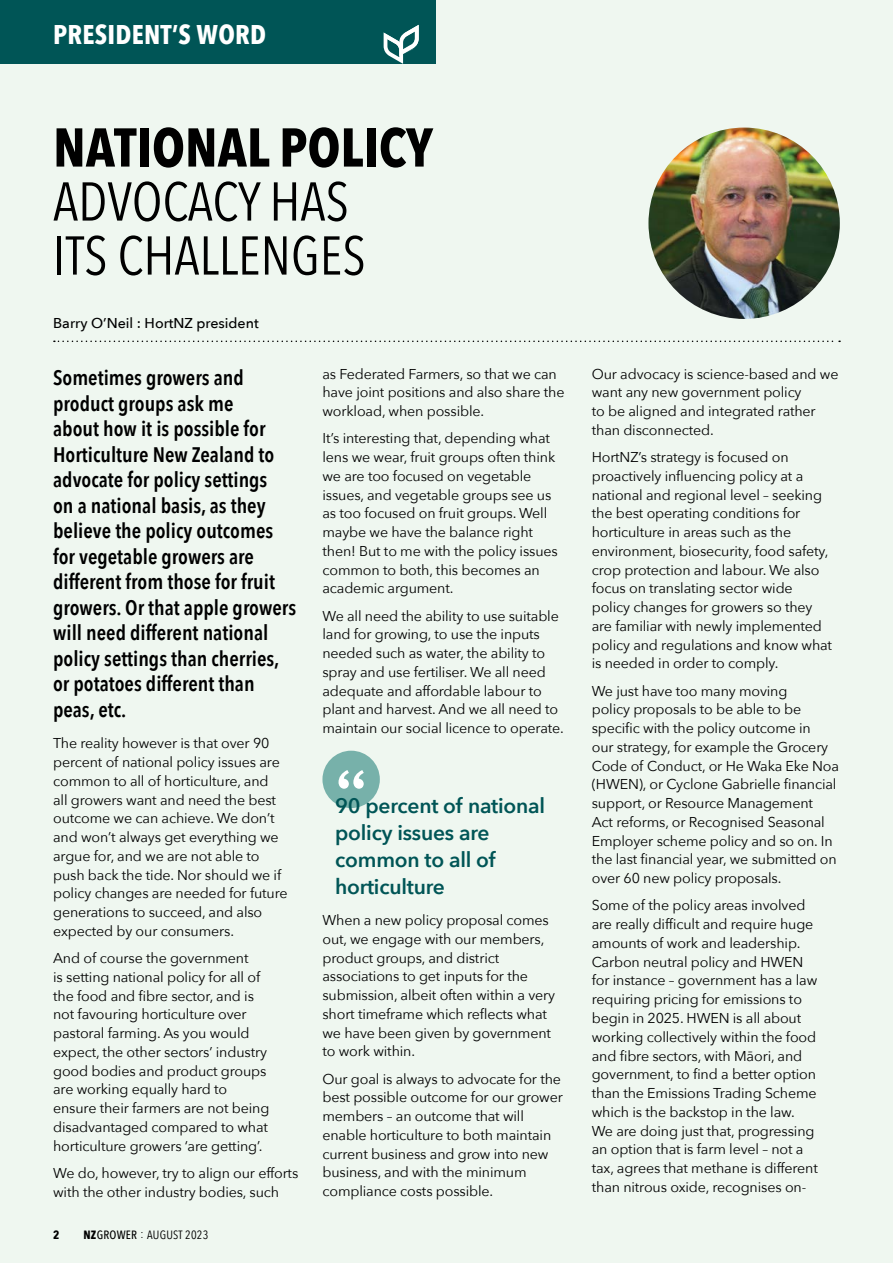
<style>
.page{position:relative;width:893px;height:1263px;background:#eff7f0}
.page>*{position:absolute;margin:0;border:0;box-sizing:border-box;transform-origin:0 0}
.t1{font:54px/54px "Avenir Next Condensed";color:#000}
.t2{font:700 54px "Avenir Next Condensed";color:#000}
.t3{font:700 27px "Avenir Next Condensed";letter-spacing:.01em;color:#fff}
.t4{font:600 21px/25.5px "Avenir Next Condensed";color:#000}
.t5{font:600 21px/27px "Avenir Next";letter-spacing:-.01em;color:#005556}
.t6{font:14.25px/18.8px "Avenir Next";letter-spacing:-.01em;color:#000}
.t7{font:500 14.25px "Avenir Next";color:#000}
.t8{font:12px "Avenir Next Condensed";letter-spacing:.02em;color:#000}
.t9{font:700 12px "Avenir Next Condensed";color:#000}
.s1{font-weight:700}
.s2{font-weight:500}
</style>
<div class="page">
<div style="left:0;top:0;width:436px;height:64px;background:#005556"></div>
<svg style="left:384px;top:25px;width:35px;height:39px"></svg>
<div style="left:322px;top:751px;width:58px;height:57px;background:#77b1aa;border-radius:50%"></div>
<svg style="left:338px;top:770px;width:26px;height:19px"></svg>
<img style="left:648px;top:128px;width:192px;height:191px;border-radius:96px">
<svg style="left:54px;top:341px;width:786px;height:1px"></svg>
<h2 class="t3" style="left:53px;top:18px;width:214px">PRESIDENT’S WORD</h2>
<h1 class="t2" style="left:53px;top:115px;width:381px">NATIONAL POLICY</h1>
<h1 class="t1" style="left:53px;top:172px;width:314px">ADVOCACY HAS<br>ITS CHALLENGES</h1>
<p class="t7" style="left:53px;top:311px;width:207px">Barry O’Neil : HortNZ president</p>
<p class="t4" style="left:53px;top:365px;width:244px">Sometimes growers and product groups ask me<br>about how it is possible for<br>Horticulture New Zealand to advocate for policy settings<br>on a national basis, as they believe the policy outcomes for vegetable growers are different from those for fruit growers. Or that apple growers will need different national policy settings than cherries, or potatoes different than peas, etc.</p>
<p class="t6" style="left:53px;top:733px;width:236px">The reality however is that over 90 percent of national policy issues are common to all of horticulture, and<br>all growers want and need the best outcome we can achieve. We don’t and won’t always get everything we argue for, and we are not able to push back the tide. Nor should we if policy changes are needed for future generations to succeed, and also expected by our consumers.</p>
<p class="t6" style="left:53px;top:948px;width:218px">And of course the government<br>is setting national policy for all of the food and fibre sector, and is not favouring horticulture over pastoral farming. As you would expect, the other sectors’ industry good bodies and product groups are working equally hard to ensure their farmers are not being disadvantaged compared to what horticulture growers ‘are getting’.</p>
<p class="t6" style="left:53px;top:1163px;width:247px">We do, however, try to align our efforts with the other industry bodies, such</p>
<p class="t9" style="left:53px;top:1228px;width:8px">2</p>
<p class="t8" style="left:83px;top:1225px;width:126px"><span class="s1">NZ</span><span class="s2">GROWER</span> : AUGUST 2023</p>
<p class="t6" style="left:322px;top:364px;width:244px">as Federated Farmers, so that we can have joint positions and also share the workload, when possible.</p>
<p class="t6" style="left:322px;top:428px;width:237px">It’s interesting that, depending what lens we wear, fruit groups often think we are too focused on vegetable issues, and vegetable groups see us as too focused on fruit groups. Well maybe we have the balance right then! But to me with the policy issues common to both, this becomes an academic argument.</p>
<p class="t6" style="left:322px;top:606px;width:243px">We all need the ability to use suitable land for growing, to use the inputs needed such as water, the ability to spray and use fertiliser. We all need adequate and affordable labour to plant and harvest. And we all need to maintain our social licence to operate.</p>
<h3 class="t5" style="left:335px;top:791px;width:211px">90 percent of national policy issues are common to all of horticulture</h3>
<p class="t6" style="left:322px;top:910px;width:234px">When a new policy proposal comes out, we engage with our members, product groups, and district associations to get inputs for the submission, albeit often within a very short timeframe which reflects what we have been given by government to work within.</p>
<p class="t6" style="left:322px;top:1069px;width:242px">Our goal is always to advocate for the best possible outcome for our grower members – an outcome that will enable horticulture to both maintain current business and grow into new business, and with the minimum compliance costs possible.</p>
<p class="t6" style="left:592px;top:364px;width:248px">Our advocacy is science-based and we want any new government policy<br>to be aligned and integrated rather than disconnected.</p>
<p class="t6" style="left:592px;top:447px;width:242px">HortNZ’s strategy is focused on proactively influencing policy at a national and regional level – seeking the best operating conditions for horticulture in areas such as the environment, biosecurity, food safety, crop protection and labour. We also focus on translating sector wide policy changes for growers so they are familiar with newly implemented policy and regulations and know what is needed in order to comply.</p>
<p class="t6" style="left:592px;top:681px;width:249px">We just have too many moving<br>policy proposals to be able to be specific with the policy outcome in<br>our strategy, for example the Grocery Code of Conduct, or He Waka Eke Noa (HWEN), or Cyclone Gabrielle financial support, or Resource Management<br>Act reforms, or Recognised Seasonal Employer scheme policy and so on. In the last financial year, we submitted on over 60 new policy proposals.</p>
<p class="t6" style="left:592px;top:895px;width:228px">Some of the policy areas involved are really difficult and require huge amounts of work and leadership.<br>Carbon neutral policy and HWEN for instance – government has a law requiring pricing for emissions to begin in 2025. HWEN is all about working collectively within the food and fibre sectors, with Māori, and government, to find a better option than the Emissions Trading Scheme which is the backstop in the law.<br>We are doing just that, progressing an option that is farm level – not a tax, agrees that methane is different than nitrous oxide, recognises on-</p>
</div>
